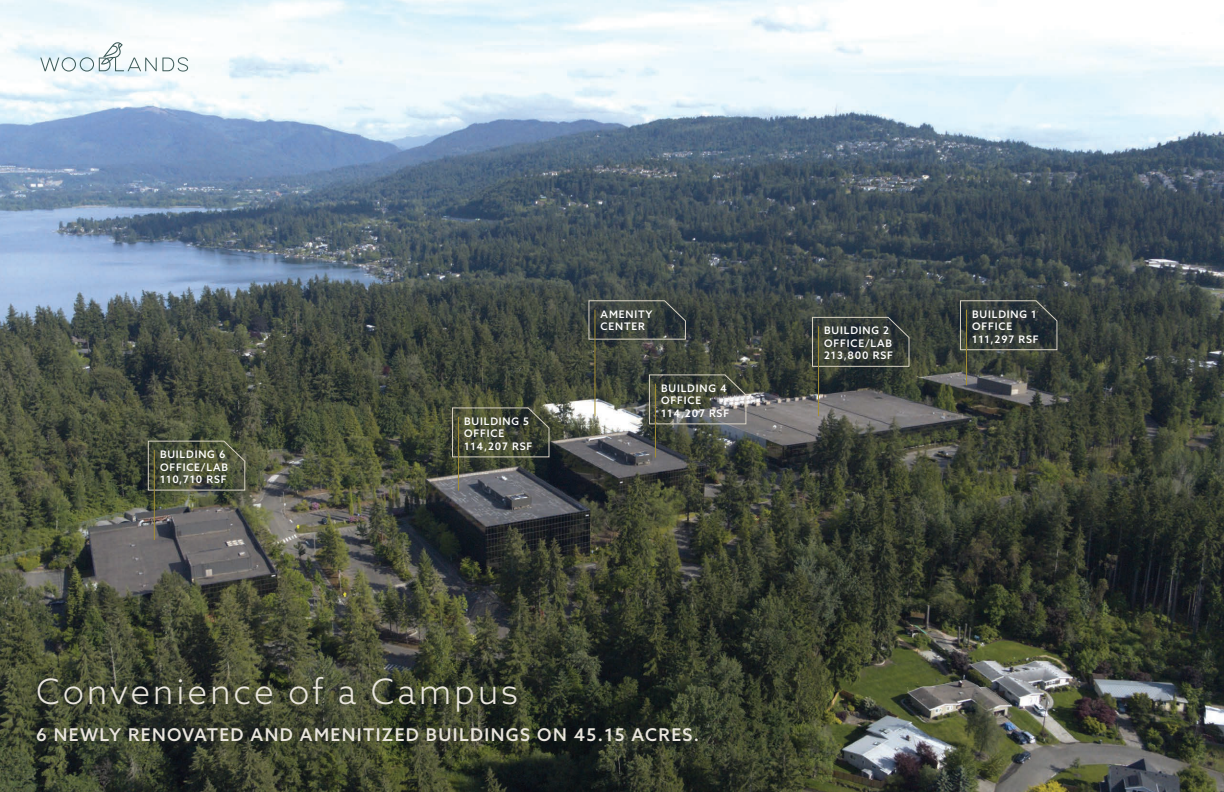
<style>
.page{position:relative;width:1224px;height:792px;background:#fff}
.page>*{position:absolute;margin:0;border:0;box-sizing:border-box;transform-origin:0 0}
.t1{font:300 35px "Azo Sans";letter-spacing:.08em;color:#eae6de}
.t2{font:500 17.6px "Azo Sans";letter-spacing:.08em;color:#eae6de}
.t3{font:500 10.4px/12.5px "Azo Sans";letter-spacing:.08em;color:#fff}
</style>
<div class="page">
<img style="left:0;top:0;width:1224px;height:792px">
<svg style="left:648px;top:374px;width:99px;height:51px;background:#5c6056"></svg>
<hr style="left:655px;top:384px;width:1px;height:74px;background:#a48e31">
<svg style="left:452px;top:407px;width:98px;height:51px;background:#4a4f3c"></svg>
<hr style="left:458px;top:417px;width:1px;height:74px;background:#a48e31">
<svg style="left:812px;top:316px;width:98px;height:51px;background:#3d443e"></svg>
<hr style="left:818px;top:326px;width:1px;height:90px;background:#a48e31">
<svg style="left:147px;top:440px;width:99px;height:51px;background:#505640"></svg>
<hr style="left:154px;top:450px;width:1px;height:90px;background:#a48e31">
<svg style="left:959px;top:300px;width:99px;height:51px;background:#3b4240"></svg>
<hr style="left:966px;top:310px;width:1px;height:75px;background:#a48e31">
<svg style="left:588px;top:300px;width:98px;height:40px;background:#424945"></svg>
<hr style="left:594px;top:310px;width:1px;height:106px;background:#a48e31">
<svg style="left:40px;top:42px;width:148px;height:30px"></svg>
<p class="t3" style="left:160px;top:448px;width:69px">BUILDING 6<br>OFFICE/LAB<br>110,710 RSF</p>
<p class="t3" style="left:464px;top:415px;width:70px">BUILDING 5<br>OFFICE<br>114,207 RSF</p>
<p class="t3" style="left:601px;top:308px;width:53px">AMENITY<br>CENTER</p>
<p class="t3" style="left:661px;top:382px;width:70px">BUILDING 4<br>OFFICE<br>114,207 RSF</p>
<h1 class="t1" style="left:36px;top:668px;width:484px">Convenience of a Campus</h1>
<h2 class="t2" style="left:36px;top:723px;width:665px">6 NEWLY RENOVATED AND AMENITIZED BUILDINGS ON 45.15 ACRES.</h2>
<p class="t3" style="left:824px;top:324px;width:70px">BUILDING 2<br>OFFICE/LAB<br>213,800 RSF</p>
<p class="t3" style="left:972px;top:308px;width:68px">BUILDING 1<br>OFFICE<br>111,297 RSF</p>
</div>
